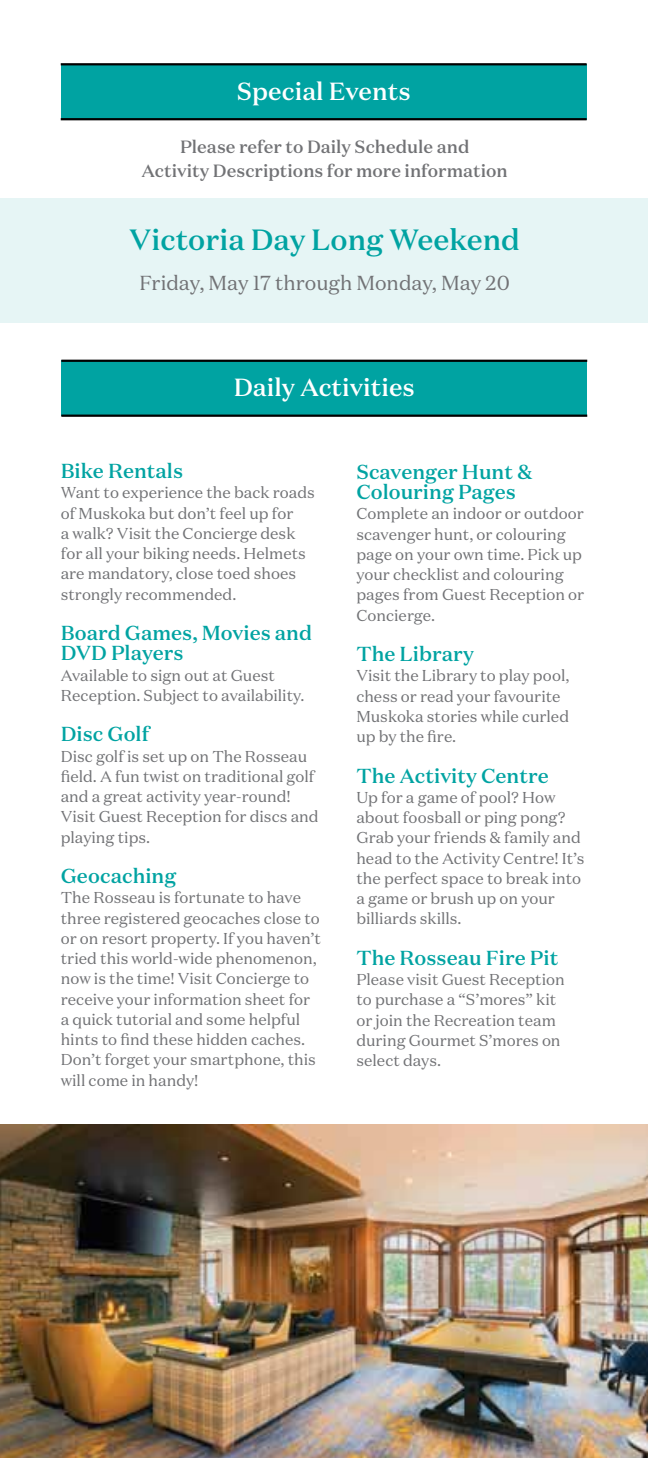
<style>
.page{position:relative;width:648px;height:1458px;background:#fff}
.page>*{position:absolute;margin:0;border:0;box-sizing:border-box;transform-origin:0 0}
.t1{font:500 29.25px "Domaine Text";color:#00a3a2}
.t2{font:500 24.75px "Domaine Text";color:#fff}
.t3{font:500 20.25px/20.2px "Domaine Text";color:#00a3a2}
.t4{font:20.25px "Domaine Text";color:#717275}
.t5{font:500 17.78px/23.8px "Domaine Text";color:#717275;text-align:center}
.t6{font:15.75px/20.2px "Domaine Text";color:#717275}
</style>
<div class="page">
<div style="left:0;top:198px;width:648px;height:124px;background:#e6f5f5"></div>
<div style="left:61px;top:361px;width:526px;height:55px;background:#00a3a2"></div>
<hr style="left:61px;top:360px;width:526px;height:2px;background:#000">
<hr style="left:61px;top:415px;width:526px;height:2px;background:#000">
<div style="left:61px;top:64px;width:526px;height:55px;background:#00a3a2"></div>
<hr style="left:61px;top:63px;width:526px;height:2px;background:#000">
<hr style="left:61px;top:118px;width:526px;height:2px;background:#000">
<img style="left:0;top:1124px;width:648px;height:334px">
<h2 class="t2" style="left:237px;top:75px;width:176px">Special Events</h2>
<p class="t5" style="left:142px;top:135px;width:368px">Please refer to Daily Schedule and<br>Activity Descriptions for more information</p>
<h1 class="t1" style="left:129px;top:221px;width:392px">Victoria Day Long Weekend</h1>
<p class="t4" style="left:139px;top:270px;width:372px">Friday, May 17 through Monday, May 20</p>
<h2 class="t2" style="left:234px;top:371px;width:183px">Daily Activities</h2>
<p class="t3" style="left:61px;top:461px;width:124px">Bike Rentals</p>
<p class="t6" style="left:61px;top:482px;width:256px">Want to experience the back roads of Muskoka but don’t feel up for<br>a walk? Visit the Concierge desk for all your biking needs. Helmets are mandatory, close toed shoes strongly recommended.</p>
<p class="t3" style="left:61px;top:623px;width:253px">Board Games, Movies and<br>DVD Players</p>
<p class="t6" style="left:61px;top:665px;width:245px">Available to sign out at Guest<br>Reception. Subject to availability.</p>
<p class="t3" style="left:61px;top:724px;width:90px">Disc Golf</p>
<p class="t6" style="left:61px;top:746px;width:259px">Disc golf is set up on The Rosseau field. A fun twist on traditional golf and a great activity year-round!<br>Visit Guest Reception for discs and playing tips.</p>
<p class="t3" style="left:61px;top:866px;width:117px">Geocaching</p>
<p class="t6" style="left:61px;top:887px;width:262px">The Rosseau is fortunate to have three registered geocaches close to or on resort property. If you haven’t tried this world-wide phenomenon, now is the time! Visit Concierge to receive your information sheet for a quick tutorial and some helpful hints to find these hidden caches.<br>Don’t forget your smartphone, this will come in handy!</p>
<p class="t3" style="left:356px;top:461px;width:178px">Scavenger Hunt &amp;<br>Colouring Pages</p>
<p class="t6" style="left:356px;top:503px;width:229px">Complete an indoor or outdoor scavenger hunt, or colouring page on your own time. Pick up your checklist and colouring pages from Guest Reception or<br>Concierge.</p>
<p class="t3" style="left:356px;top:644px;width:119px">The Library</p>
<p class="t6" style="left:356px;top:665px;width:215px">Visit the Library to play pool, chess or read your favourite<br>Muskoka stories while curled up by the fire.</p>
<p class="t3" style="left:356px;top:765px;width:194px">The Activity Centre</p>
<p class="t6" style="left:356px;top:787px;width:230px">Up for a game of pool? How about foosball or ping pong?<br>Grab your friends &amp; family and head to the Activity Centre! It’s the perfect space to break into a game or brush up on your billiards skills.</p>
<p class="t3" style="left:356px;top:947px;width:204px">The Rosseau Fire Pit</p>
<p class="t6" style="left:356px;top:969px;width:210px">Please visit Guest Reception to purchase a “S’mores” kit or join the Recreation team during Gourmet S’mores on select days.</p>
</div>
